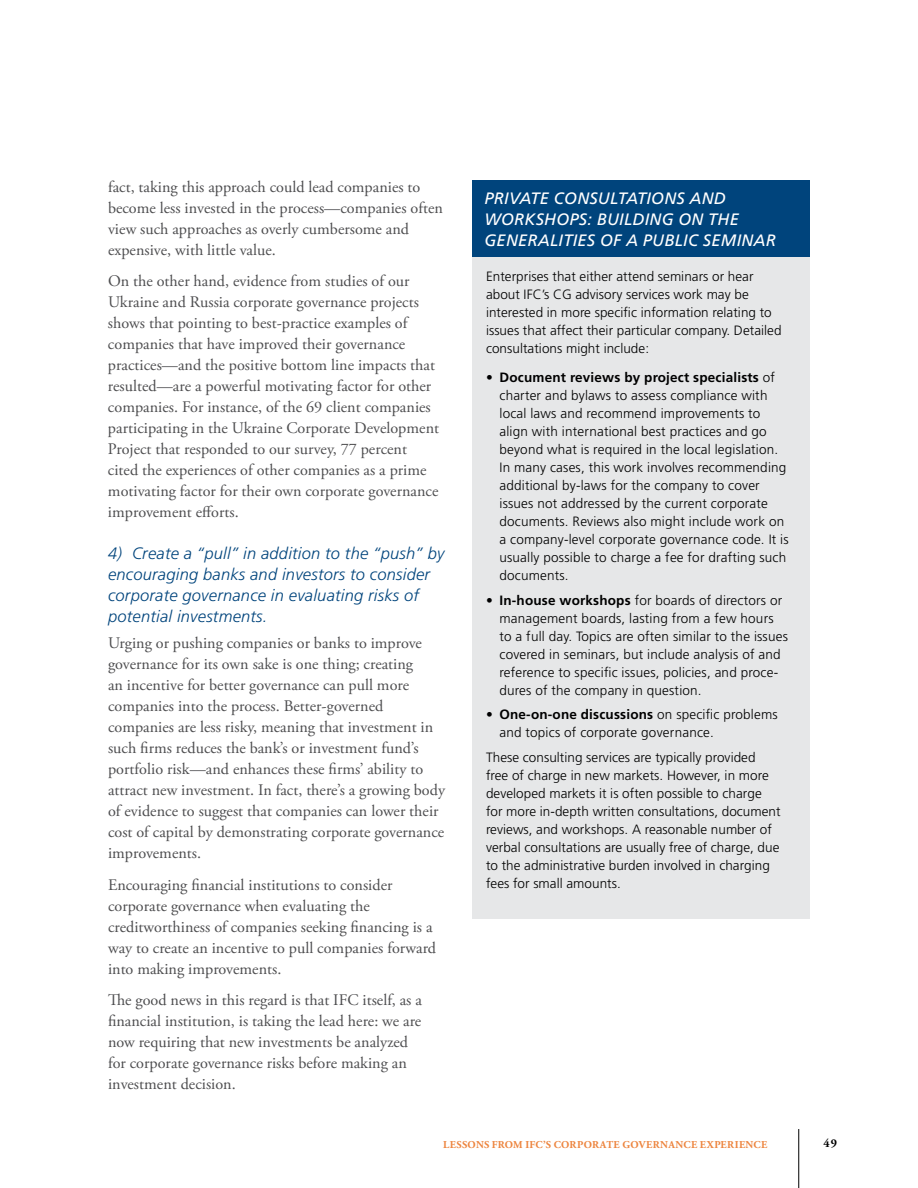
<style>
.page{position:relative;width:918px;height:1188px;background:#fff}
.page>*{position:absolute;margin:0;border:0;box-sizing:border-box;transform-origin:0 0}
.t1{font:italic 300 16.5px/21px "Frutiger";letter-spacing:.015em;color:#00447c}
.t2{font:italic 16.5px/21px "Frutiger";letter-spacing:.015em;color:#fff}
.t3{font:16.2px/21px "Adobe Garamond Pro";color:#4d4d4f}
.t4{font:300 13.5px/18px "Frutiger";letter-spacing:.015em;color:#000}
.t5{font:700 12px "Adobe Garamond Pro";color:#000}
.t6{font:700 10.5px "Adobe Garamond Pro";letter-spacing:.06em;color:#ed853f}
.s1{font-weight:700}
</style>
<div class="page">
<div style="left:472px;top:217px;width:338px;height:702px;background:#e6e7e8"></div>
<hr style="left:798px;top:1129px;width:1px;height:59px;background:#000">
<div style="left:472px;top:180px;width:338px;height:77px;background:#00447c"></div>
<p class="t3" style="left:108px;top:177px;width:336px">fact, taking this approach could lead companies to become less invested in the process—companies often view such approaches as overly cumbersome and expensive, with little value.</p>
<p class="t3" style="left:108px;top:271px;width:333px">On the other hand, evidence from studies of our Ukraine and Russia corporate governance projects shows that pointing to best-practice examples of companies that have improved their governance practices—and the positive bottom line impacts that resulted—are a powerful motivating factor for other companies. For instance, of the 69 client companies participating in the Ukraine Corporate Development Project that responded to our survey, 77 percent cited the experiences of other companies as a prime motivating factor for their own corporate governance improvement efforts.</p>
<p class="t1" style="left:108px;top:543px;width:338px">4) Create a “pull” in addition to the “push” by encouraging banks and investors to consider corporate governance in evaluating risks of potential investments.</p>
<p class="t3" style="left:108px;top:633px;width:339px">Urging or pushing companies or banks to improve governance for its own sake is one thing; creating<br>an incentive for better governance can pull more companies into the process. Better-governed companies are less risky, meaning that investment in such firms reduces the bank’s or investment fund’s portfolio risk—and enhances these firms’ ability to attract new investment. In fact, there’s a growing body of evidence to suggest that companies can lower their cost of capital by demonstrating corporate governance improvements.</p>
<p class="t3" style="left:108px;top:875px;width:330px">Encouraging financial institutions to consider corporate governance when evaluating the creditworthiness of companies seeking financing is a way to create an incentive to pull companies forward into making improvements.</p>
<p class="t3" style="left:108px;top:990px;width:315px">The good news in this regard is that IFC itself, as a financial institution, is taking the lead here: we are now requiring that new investments be analyzed for corporate governance risks before making an investment decision.</p>
<p class="t2" style="left:484px;top:188px;width:293px">PRIVATE CONSULTATIONS AND<br>WORKSHOPS: BUILDING ON THE<br>GENERALITIES OF A PUBLIC SEMINAR</p>
<p class="t4" style="left:486px;top:268px;width:297px">Enterprises that either attend seminars or hear about IFC’s CG advisory services work may be interested in more specific information relating to issues that affect their particular company. Detailed consultations might include:</p>
<p class="t4" style="left:500px;top:368px;width:291px;text-indent:-14px"><span class="s1">• Document reviews by project specialists</span> of charter and bylaws to assess compliance with local laws and recommend improvements to align with international best practices and go beyond what is required in the local legislation.<br>In many cases, this work involves recommending additional by-laws for the company to cover issues not addressed by the current corporate documents. Reviews also might include work on a company-level corporate governance code. It is usually possible to charge a fee for drafting such documents.</p>
<p class="t4" style="left:500px;top:591px;width:290px;text-indent:-14px"><span class="s1">• In-house workshops</span> for boards of directors or management boards, lasting from a few hours to a full day. Topics are often similar to the issues covered in seminars, but include analysis of and reference to specific issues, policies, and proce&shy;dures of the company in question.</p>
<p class="t4" style="left:500px;top:706px;width:280px;text-indent:-14px"><span class="s1">• One-on-one discussions</span> on specific problems and topics of corporate governance.</p>
<p class="t4" style="left:486px;top:748px;width:296px">These consulting services are typically provided free of charge in new markets. However, in more developed markets it is often possible to charge for more in-depth written consultations, document reviews, and workshops. A reasonable number of verbal consultations are usually free of charge, due to the administrative burden involved in charging fees for small amounts.</p>
<p class="t6" style="left:443px;top:1139px;width:324px">LESSONS FROM IFC’S CORPORATE GOVERNANCE EXPERIENCE</p>
<p class="t5" style="left:824px;top:1136px;width:15px">49</p>
</div>
